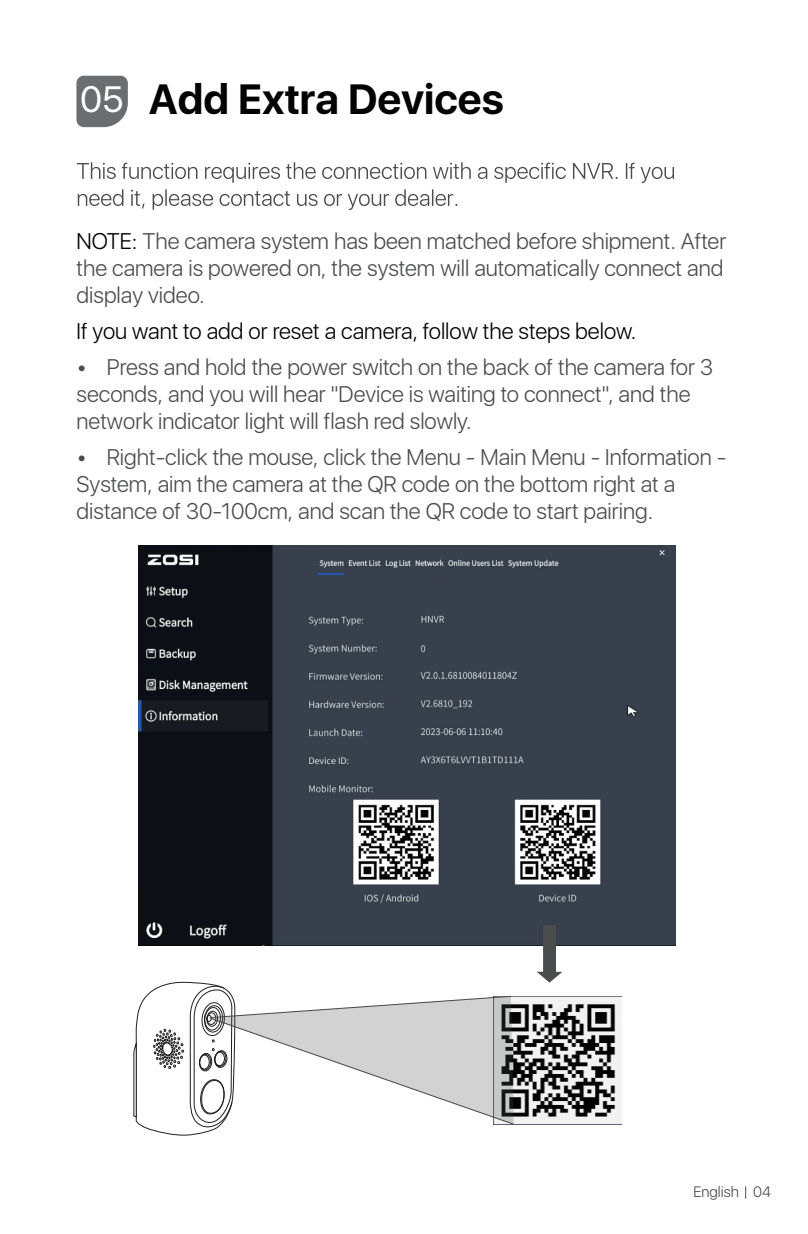
<style>
.page{position:relative;width:808px;height:1234px;background:#fff}
.page>*{position:absolute;margin:0;border:0;box-sizing:border-box;transform-origin:0 0}
.t1{font:700 42px "SFUI Display";color:#040101}
.t2{font:300 22.5px/27px "SFUI Display";color:#4b4c4d}
.t3{font:300 22.5px "SFUI Display";color:#000}
.t4{font:300 15px "SFUI Display";color:#4c4d4e}
.s1{font-weight:400;font-size:36.3px;color:#fff}
.s2{color:#000}
</style>
<div class="page">
<svg style="left:76px;top:76px;width:52px;height:51px;background:#76777a"></svg>
<svg style="left:77px;top:162px;width:597px;height:21px"></svg>
<svg style="left:78px;top:189px;width:379px;height:21px"></svg>
<img style="left:139px;top:545px;width:537px;height:400px">
<svg style="left:537px;top:924px;width:25px;height:58px"></svg>
<img style="left:515px;top:996px;width:106px;height:127px">
<svg style="left:133px;top:981px;width:98px;height:154px"></svg>
<svg style="left:209px;top:994px;width:306px;height:131px"></svg>
<svg style="left:745px;top:1186px;width:1px;height:12px"></svg>
<h1 class="t1" style="left:80px;top:75px;width:425px"><span class="s1">05</span> Add Extra Devices</h1>
<p class="t2" style="left:76px;top:228px;width:651px"><span class="s2">NOTE:</span> The camera system has been matched before shipment. After the camera is powered on, the system will automatically connect and display video.</p>
<p class="t3" style="left:76px;top:315px;width:562px">If you want to add or reset a camera, follow the steps below.</p>
<p class="t2" style="left:76px;top:354px;width:638px">• Press and hold the power switch on the back of the camera for 3 seconds, and you will hear "Device is waiting to connect", and the network indicator light will flash red slowly.</p>
<p class="t2" style="left:77px;top:444px;width:651px">• Right-click the mouse, click the Menu - Main Menu - Information -<br>System, aim the camera at the QR code on the bottom right at a distance of 30-100cm, and scan the QR code to start pairing.</p>
<p class="t4" style="left:693px;top:1180px;width:79px">English 04</p>
</div>
